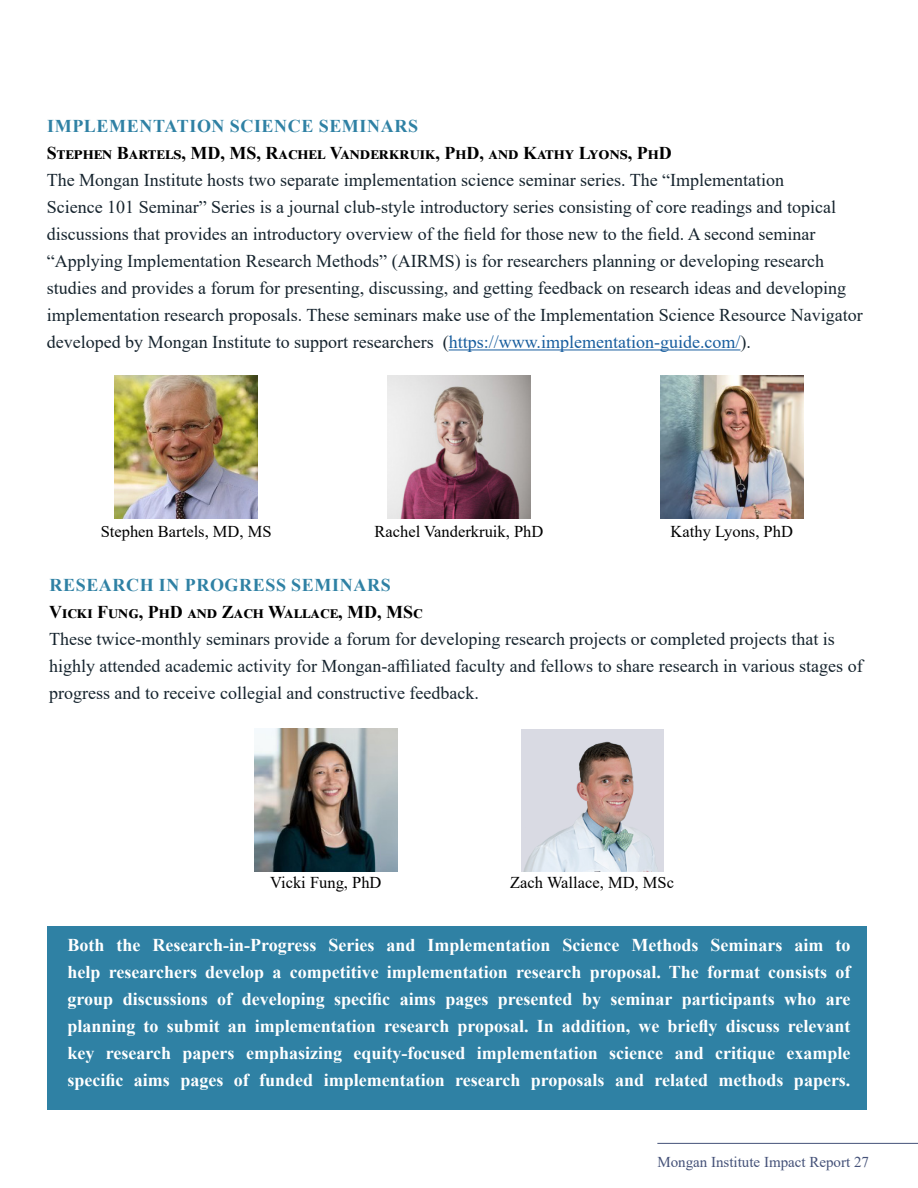
<style>
.page{position:relative;width:918px;height:1188px;background:#fff}
.page>*{position:absolute;margin:0;border:0;box-sizing:border-box;transform-origin:0 0}
.Body_Text{font:18px/27px "Times New Roman";color:#16242e}
.t1{font:700 18px/27px "Times New Roman";color:#fff;text-align:justify}
.Body_Text-2{font:700 18px "Times New Roman";letter-spacing:.025em;color:#000}
.Body_Text-3{font:700 18px "Times New Roman";letter-spacing:.005em;color:#000}
.Byline_Title_-_Align{font:700 18px "Times New Roman";letter-spacing:.035em;color:#2f81a4}
.Body_Text-4{font:700 18px "Times New Roman";letter-spacing:.035em;color:#2f81a4}
.Body_Text-5{font:16.5px "Times New Roman";color:#000}
.t2{font:15px "Times New Roman";color:#445178}
.s1{color:#175d9e}
</style>
<div class="page">
<hr style="left:657px;top:1143px;width:261px;height:1px;background:#445178">
<div style="left:47px;top:926px;width:820px;height:184px;background:#2f81a4"></div>
<hr style="left:449px;top:350px;width:291px;height:1px;background:#175d9e">
<img style="left:255px;top:729px;width:142px;height:142px">
<img style="left:521px;top:729px;width:142px;height:142px">
<img style="left:115px;top:376px;width:142px;height:142px">
<img style="left:388px;top:376px;width:142px;height:142px">
<img style="left:661px;top:376px;width:142px;height:142px">
<p class="Byline_Title_-_Align" style="left:47px;top:113px;width:373px">IMPLEMENTATION SCIENCE SEMINARS</p>
<p class="Body_Text-2" style="left:47px;top:140px;width:627px">Stephen Bartels, MD, MS, Rachel Vanderkruik, PhD, and Kathy Lyons, PhD</p>
<p class="Body_Text" style="left:47px;top:166px;width:817px">The Mongan Institute hosts two separate implementation science seminar series. The “Implementation<br>Science 101 Seminar” Series is a journal club-style introductory series consisting of core readings and topical discussions that provides an introductory overview of the field for those new to the field. A second seminar “Applying Implementation Research Methods” (AIRMS) is for researchers planning or developing research studies and provides a forum for presenting, discussing, and getting feedback on research ideas and developing implementation research proposals. These seminars make use of the Implementation Science Resource Navigator developed by Mongan Institute to support researchers (<span class="s1">https://www.implementation-guide.com/</span>).</p>
<p class="Body_Text-5" style="left:101px;top:520px;width:172px">Stephen Bartels, MD, MS</p>
<p class="Body_Text-5" style="left:375px;top:520px;width:170px">Rachel Vanderkruik, PhD</p>
<p class="Body_Text-5" style="left:671px;top:520px;width:124px">Kathy Lyons, PhD</p>
<p class="Body_Text-4" style="left:49px;top:572px;width:343px">RESEARCH IN PROGRESS SEMINARS</p>
<p class="Body_Text-3" style="left:49px;top:599px;width:375px">Vicki Fung, PhD and Zach Wallace, MD, MSc</p>
<p class="Body_Text" style="left:49px;top:625px;width:815px">These twice-monthly seminars provide a forum for developing research projects or completed projects that is highly attended academic activity for Mongan-affiliated faculty and fellows to share research in various stages of progress and to receive collegial and constructive feedback.</p>
<p class="Body_Text-5" style="left:270px;top:871px;width:113px">Vicki Fung, PhD</p>
<p class="Body_Text-5" style="left:510px;top:871px;width:165px">Zach Wallace, MD, MSc</p>
<p class="t1" style="left:68px;top:931px;width:785px">Both the Research-in-Progress Series and Implementation Science Methods Seminars aim to help researchers develop a competitive implementation research proposal. The format consists of group discussions of developing specific aims pages presented by seminar participants who are planning to submit an implementation research proposal. In addition, we briefly discuss relevant key research papers emphasizing equity-focused implementation science and critique example specific aims pages of funded implementation research proposals and related methods papers.</p>
<p class="t2" style="left:657px;top:1151px;width:213px">Mongan Institute Impact Report 27</p>
</div>
